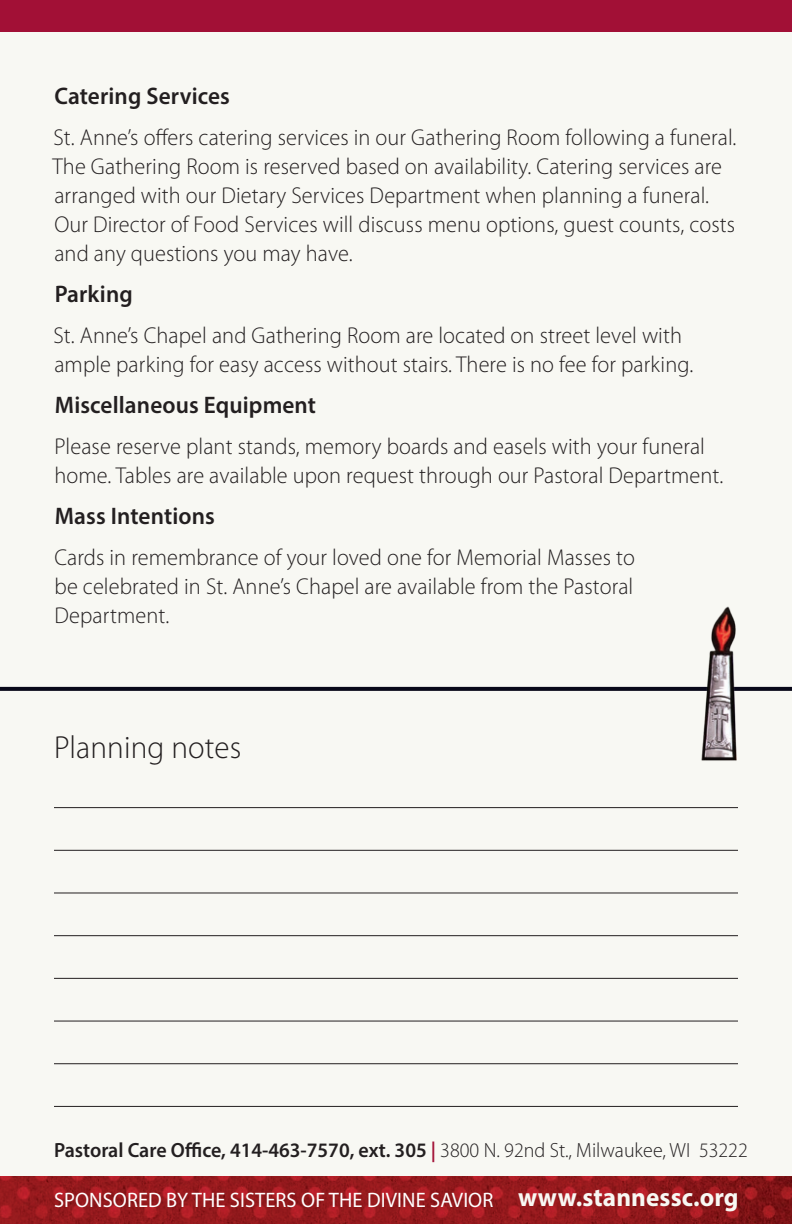
<style>
.page{position:relative;width:792px;height:1224px;background:#fff}
.page>*{position:absolute;margin:0;border:0;box-sizing:border-box;transform-origin:0 0}
.t1{font:300 32px "Myriad Pro";letter-spacing:.005em;color:#231f20}
.t2{font:600 24px "Myriad Pro";letter-spacing:.005em;color:#231f20}
.t3{font:300 23px/29px "Myriad Pro";letter-spacing:.005em;color:#231f20}
.t4{font:21px "Myriad Pro";letter-spacing:.005em;color:#fff}
.t5{font:600 20.6px "Myriad Pro";color:#231f20}
.s1{color:#a21036}
.s2{font-weight:300}
.s3{font-weight:700;font-size:26px;color:#f8f8f3}
</style>
<div class="page">
<div style="left:0;top:23px;width:792px;height:1161px;background:#f8f8f3"></div>
<img style="left:0;top:1176px;width:792px;height:48px">
<div style="left:0;top:0;width:792px;height:32px;background:#a21036"></div>
<hr style="left:54px;top:807px;width:684px;height:1px;background:#231f20">
<hr style="left:54px;top:1106px;width:684px;height:1px;background:#231f20">
<hr style="left:54px;top:892px;width:684px;height:1px;background:#231f20">
<hr style="left:54px;top:978px;width:684px;height:1px;background:#231f20">
<hr style="left:54px;top:1063px;width:684px;height:1px;background:#231f20">
<hr style="left:54px;top:850px;width:684px;height:1px;background:#231f20">
<hr style="left:54px;top:935px;width:684px;height:1px;background:#231f20">
<hr style="left:54px;top:1021px;width:684px;height:1px;background:#231f20">
<svg style="left:0;top:687px;width:792px;height:4px;background:#100f1f"></svg>
<img style="left:677px;top:606px;width:89px;height:155px">
<p class="t2" style="left:54px;top:81px;width:177px">Catering Services</p>
<p class="t3" style="left:53px;top:124px;width:685px">St. Anne’s offers catering services in our Gathering Room following a funeral.<br>The Gathering Room is reserved based on availability. Catering services are arranged with our Dietary Services Department when planning a funeral.<br>Our Director of Food Services will discuss menu options, guest counts, costs and any questions you may have.</p>
<p class="t2" style="left:55px;top:279px;width:80px">Parking</p>
<p class="t3" style="left:53px;top:322px;width:641px">St. Anne’s Chapel and Gathering Room are located on street level with ample parking for easy access without stairs. There is no fee for parking.</p>
<p class="t2" style="left:55px;top:390px;width:263px">Miscellaneous Equipment</p>
<p class="t3" style="left:55px;top:433px;width:670px">Please reserve plant stands, memory boards and easels with your funeral home. Tables are available upon request through our Pastoral Department.</p>
<p class="t2" style="left:55px;top:501px;width:162px">Mass Intentions</p>
<p class="t3" style="left:54px;top:544px;width:582px;text-align:justify">Cards in remembrance of your loved one for Memorial Masses to be celebrated in St. Anne’s Chapel are available from the Pastoral Department.</p>
<h1 class="t1" style="left:54px;top:730px;width:189px">Planning notes</h1>
<p class="t5" style="left:54px;top:1137px;width:695px">Pastoral Care Office, 414-463-7570, ext. 305 <span class="s1">|</span> <span class="s2">3800 N. 92nd St., Milwaukee, WI 53222</span></p>
<p class="t4" style="left:54px;top:1187px;width:686px">SPONSORED BY THE SISTERS OF THE DIVINE SAVIOR <span class="s3">www.stannessc.org</span></p>
</div>
